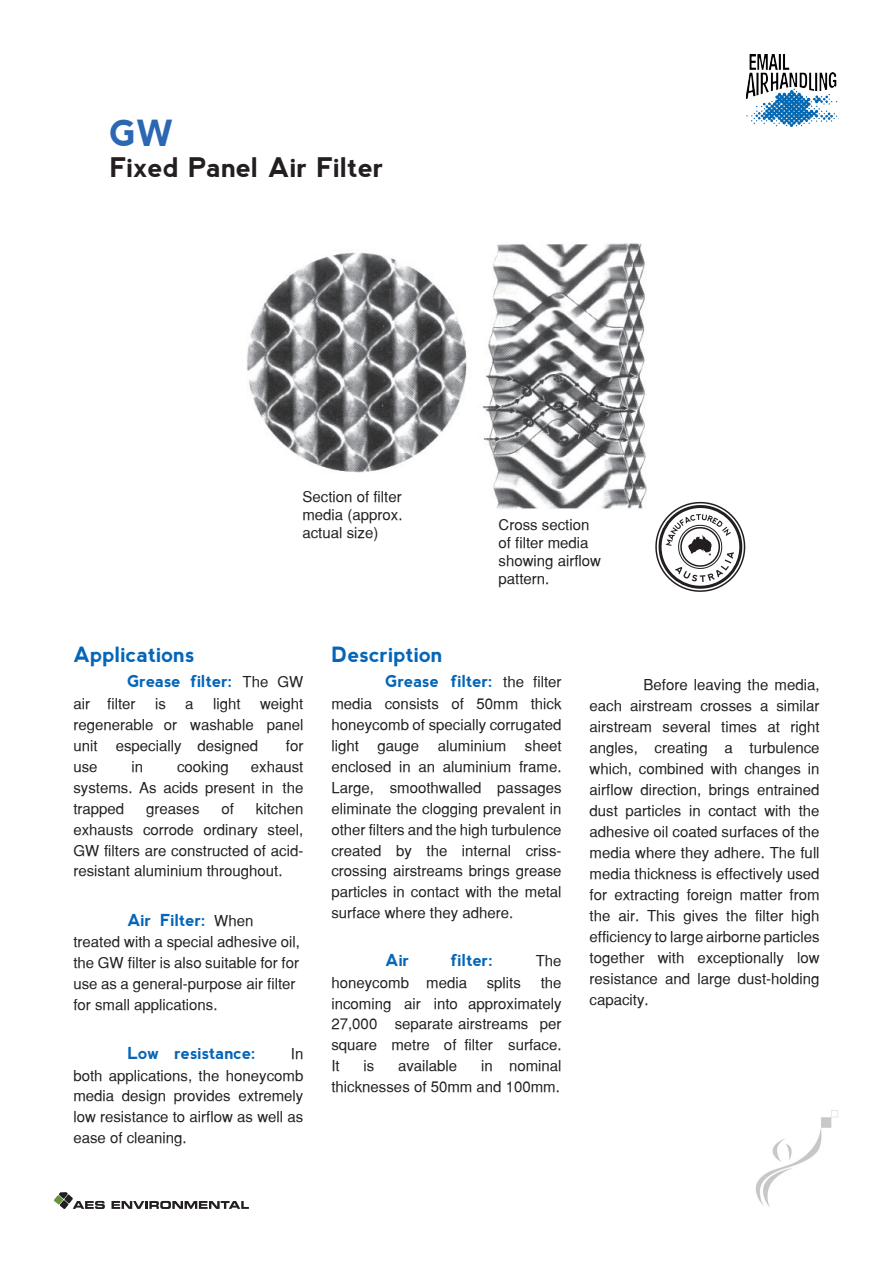
<style>
.page{position:relative;width:893px;height:1263px;background:#fff}
.page>*{position:absolute;margin:0;border:0;box-sizing:border-box;transform-origin:0 0}
.t1{font:700 36px "nevis";color:#2b67b2}
.t2{font:700 27px "nevis";color:#231f20}
.t3{font:700 21px "nevis";color:#0566b9}
.t4{font:700 16.5px "nevis";color:#0566b9}
.t5{font:15px/21px "Sans Serif";color:#231f20;text-align:justify}
.s1{font-family:"Sans Serif";font-weight:400;font-size:15px;color:#231f20}
</style>
<div class="page">
<img style="left:247px;top:243px;width:399px;height:266px">
<img style="left:746px;top:54px;width:93px;height:73px">
<img style="left:755px;top:1110px;width:83px;height:97px">
<svg style="left:112px;top:1201px;width:137px;height:8px"></svg>
<svg style="left:54px;top:1192px;width:51px;height:17px"></svg>
<svg style="left:655px;top:501px;width:91px;height:91px"></svg>
<p class="t1" style="left:110px;top:112px;width:66px">GW</p>
<p class="t2" style="left:110px;top:152px;width:275px">Fixed Panel Air Filter</p>
<p class="t5" style="left:302px;top:487px;width:102px;line-height:18px">Section of filter media (approx. actual size)</p>
<p class="t5" style="left:498px;top:516px;width:104px;line-height:18px;text-align:left">Cross section of filter media showing airflow pattern.</p>
<p class="t3" style="left:73px;top:642px;width:123px">Applications</p>
<p class="t4" style="left:127px;top:672px;width:178px">Grease filter: <span class="s1">The GW</span></p>
<p class="t5" style="left:73px;top:693px;width:64px">air filter</p>
<p class="t5" style="left:155px;top:693px;width:12px">is</p>
<p class="t5" style="left:185px;top:693px;width:10px">a</p>
<p class="t5" style="left:213px;top:693px;width:29px">light</p>
<p class="t5" style="left:73px;top:693px;width:232px;text-indent:187px">weight regenerable or washable panel unit especially designed</p>
<p class="t5" style="left:286px;top:735px;width:19px">for</p>
<p class="t5" style="left:73px;top:756px;width:232px;text-indent:178px">exhaust systems. As acids present in the trapped</p>
<p class="t5" style="left:73px;top:756px;width:26px">use</p>
<p class="t5" style="left:131px;top:756px;width:13px">in</p>
<p class="t5" style="left:177px;top:756px;width:53px">cooking</p>
<p class="t5" style="left:146px;top:798px;width:55px">greases</p>
<p class="t5" style="left:221px;top:798px;width:14px">of</p>
<p class="t5" style="left:73px;top:798px;width:232px;text-indent:183px">kitchen exhausts corrode ordinary steel, GW filters are constructed of acid&shy;resistant aluminium throughout.</p>
<p class="t4" style="left:127px;top:910px;width:128px">Air Filter: <span class="s1">When</span></p>
<p class="t5" style="left:73px;top:931px;width:228px;text-align:left">treated with a special adhesive oil, the GW filter is also suitable for for use as a general-purpose air filter for small applications.</p>
<p class="t4" style="left:127px;top:1044px;width:130px">Low resistance:</p>
<p class="t5" style="left:73px;top:1043px;width:232px;text-indent:218px">In both applications, the honeycomb media design provides extremely low resistance to airflow as well as ease of cleaning.</p>
<p class="t3" style="left:331px;top:642px;width:113px">Description</p>
<p class="t4" style="left:385px;top:672px;width:178px">Grease filter: <span class="s1">the filter</span></p>
<p class="t5" style="left:331px;top:693px;width:232px">media consists of 50mm thick honeycomb of specially corrugated light gauge aluminium sheet enclosed in an aluminium frame.<br>Large, smoothwalled passages eliminate the clogging prevalent in other filters and the high turbulence created by the internal criss&shy;crossing airstreams brings grease particles in contact with the metal surface where they adhere.</p>
<p class="t4" style="left:385px;top:951px;width:25px">Air</p>
<p class="t4" style="left:451px;top:951px;width:43px">filter:</p>
<p class="t5" style="left:536px;top:950px;width:27px">The</p>
<p class="t5" style="left:331px;top:972px;width:137px">honeycomb media</p>
<p class="t5" style="left:487px;top:972px;width:36px">splits</p>
<p class="t5" style="left:331px;top:972px;width:232px;text-indent:209px">the incoming air into approximately 27,000 separate airstreams per square metre of filter surface.<br>It</p>
<p class="t5" style="left:331px;top:1055px;width:232px;text-align:right">in nominal<br>thicknesses of 50mm and 100mm.</p>
<p class="t5" style="left:364px;top:1055px;width:12px">is</p>
<p class="t5" style="left:398px;top:1055px;width:61px">available</p>
<p class="t5" style="left:590px;top:674px;width:232px;text-indent:54px">Before leaving the media, each airstream crosses a similar airstream several times at right angles, creating a turbulence which, combined with changes in airflow direction, brings entrained dust particles in contact with the adhesive oil coated surfaces of the media where they adhere. The full media thickness is effectively used for extracting foreign matter from the air. This gives the filter high efficiency to large airborne particles together with exceptionally low resistance and large dust-holding capacity.</p>
</div>
